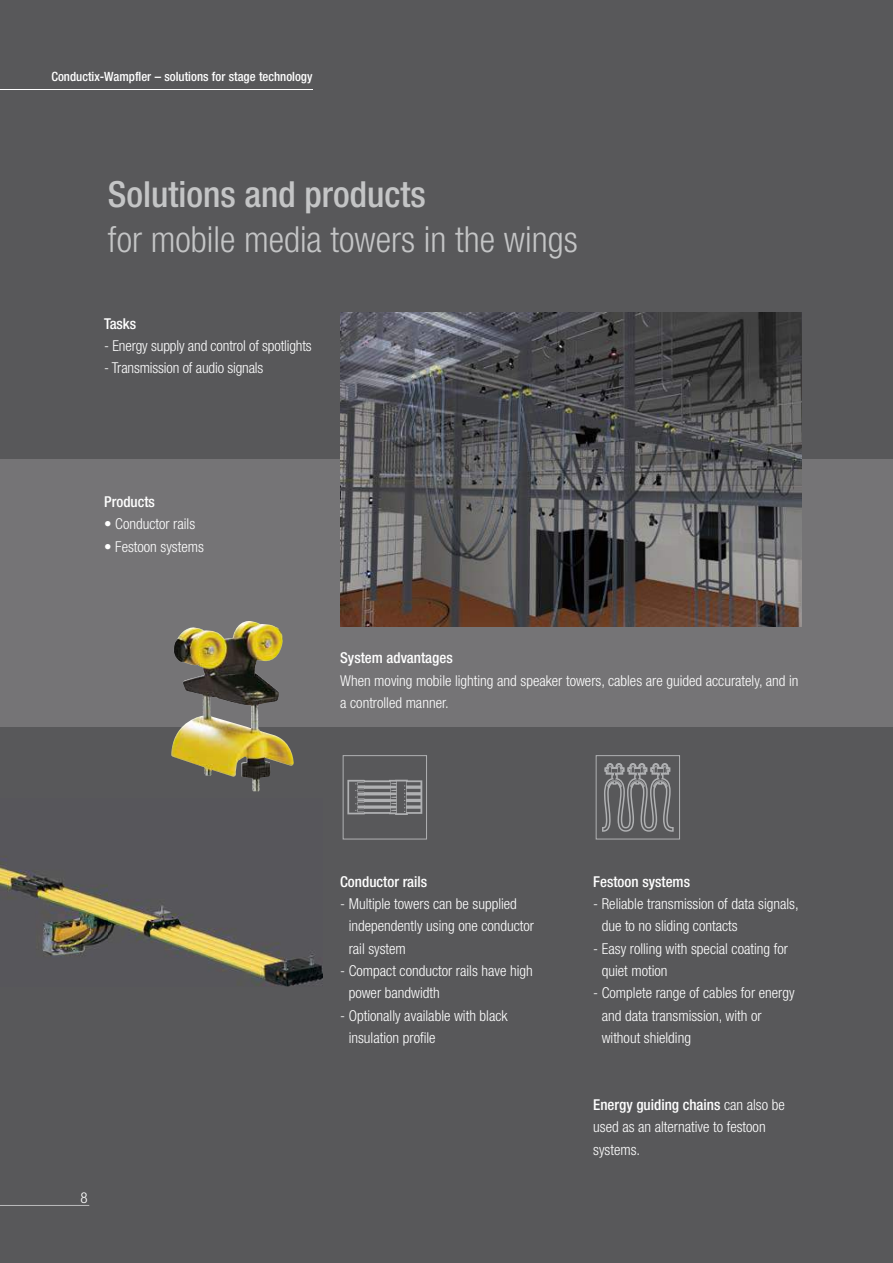
<style>
.page{position:relative;width:893px;height:1263px;background:#58585a}
.page>*{position:absolute;margin:0;border:0;box-sizing:border-box;transform-origin:0 0}
.t1{font:300 condensed 36px "Helvetica Neue LT";color:#c4c5c6}
.t2{font:500 condensed 36px "Helvetica Neue LT";color:#c4c5c6}
.t3{font:300 condensed 15px/22.4px "Helvetica Neue LT";color:#fff}
.t4{font:500 condensed 15px "Helvetica Neue LT";color:#fff}
.t5{font:500 condensed 12.75px "Helvetica Neue LT";color:#fff}
.s1{font-weight:500}
</style>
<div class="page">
<hr style="left:0;top:1205px;width:89px;height:1px;background:#fff">
<div style="left:0;top:459px;width:893px;height:268px;background:#757476"></div>
<img style="left:340px;top:313px;width:461px;height:313px">
<img style="left:171px;top:621px;width:123px;height:170px">
<img style="left:0;top:856px;width:323px;height:130px">
<div style="left:596px;top:755px;width:84px;height:84px;border:1px solid #b0b1b3"></div>
<svg style="left:602px;top:763px;width:72px;height:69px"></svg>
<div style="left:343px;top:755px;width:84px;height:84px;border:1px solid #b0b1b3"></div>
<svg style="left:347px;top:780px;width:75px;height:35px"></svg>
<hr style="left:0;top:89px;width:313px;height:1px;background:#fff">
<p class="t5" style="left:51px;top:69px;width:263px">Conductix-Wampfler – solutions for stage technology</p>
<h1 class="t2" style="left:108px;top:173px;width:319px">Solutions and products</h1>
<h1 class="t1" style="left:108px;top:218px;width:471px">for mobile media towers in the wings</h1>
<p class="t4" style="left:104px;top:314px;width:33px">Tasks</p>
<p class="t3" style="left:104px;top:334px;width:209px">- Energy supply and control of spotlights</p>
<p class="t3" style="left:104px;top:357px;width:161px">- Transmission of audio signals</p>
<p class="t4" style="left:104px;top:493px;width:52px">Products</p>
<p class="t3" style="left:104px;top:513px;width:93px">• Conductor rails</p>
<p class="t3" style="left:104px;top:535px;width:101px">• Festoon systems</p>
<p class="t3" style="left:81px;top:1187px;width:9px">8</p>
<p class="t4" style="left:340px;top:649px;width:114px">System advantages</p>
<p class="t3" style="left:340px;top:669px;width:460px">When moving mobile lighting and speaker towers, cables are guided accurately, and in a controlled manner.</p>
<p class="t4" style="left:340px;top:872px;width:89px">Conductor rails</p>
<p class="t3" style="left:349px;top:892px;width:187px;text-indent:-9px">- Multiple towers can be supplied independently using one conductor rail system</p>
<p class="t3" style="left:349px;top:959px;width:186px;text-indent:-9px">- Compact conductor rails have high power bandwidth</p>
<p class="t3" style="left:349px;top:1004px;width:160px;text-indent:-9px">- Optionally available with black insulation profile</p>
<p class="t4" style="left:593px;top:872px;width:98px">Festoon systems</p>
<p class="t3" style="left:602px;top:892px;width:198px;text-indent:-9px">- Reliable transmission of data signals, due to no sliding contacts</p>
<p class="t3" style="left:602px;top:937px;width:188px;text-indent:-9px">- Easy rolling with special coating for quiet motion</p>
<p class="t3" style="left:602px;top:982px;width:194px;text-indent:-9px">- Complete range of cables for energy and data transmission, with or without shielding</p>
<p class="t3" style="left:593px;top:1093px;width:193px"><span class="s1">Energy guiding chains</span> can also be used as an alternative to festoon systems.</p>
</div>
